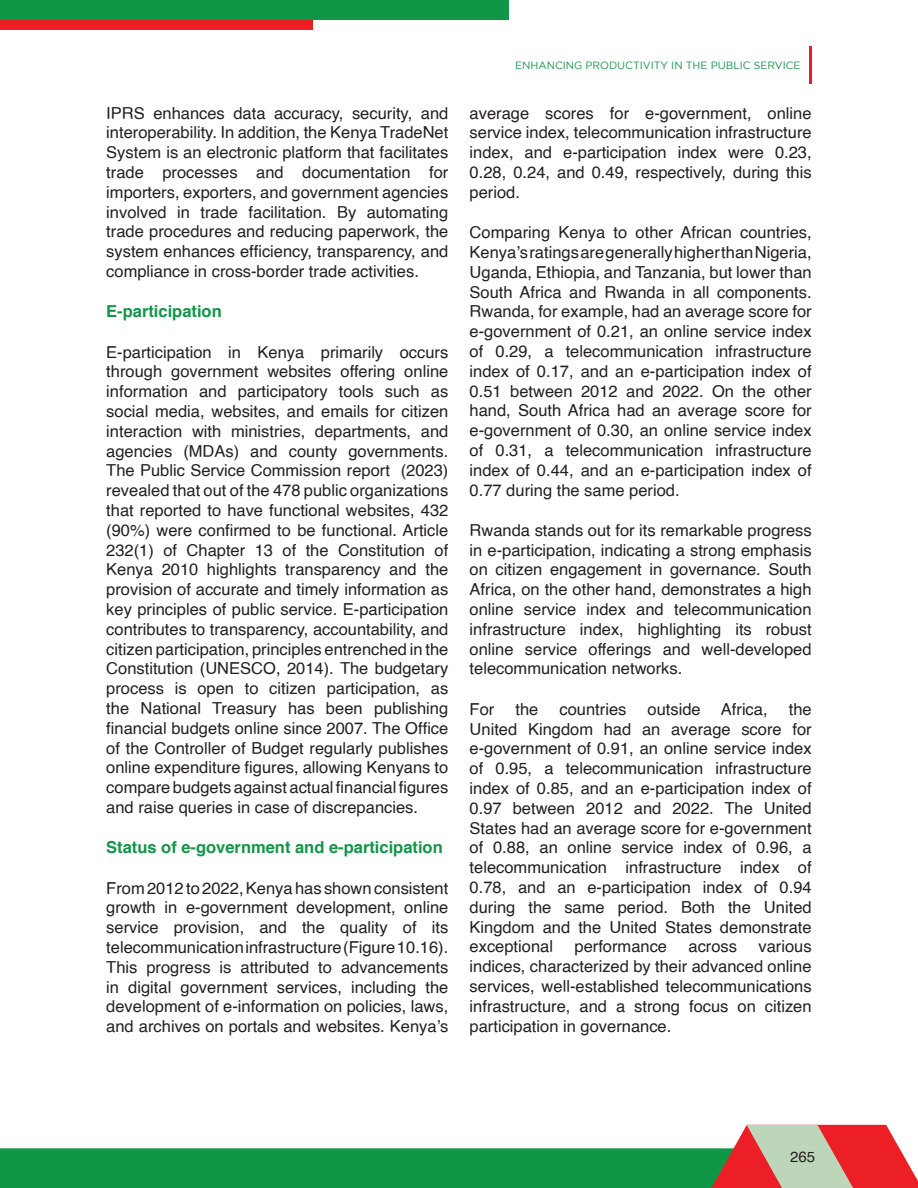
<style>
.page{position:relative;width:918px;height:1188px;background:#fff}
.page>*{position:absolute;margin:0;border:0;box-sizing:border-box;transform-origin:0 0}
.t1{font:16.5px/19.8px "Helvetica";color:#231f20;text-align:justify}
.t2{font:700 16.5px "Helvetica";color:#109647}
.t3{font:15px "Helvetica";color:#231f20}
.t4{font:10.5px "Gotham";color:#109647}
</style>
<div class="page">
<svg style="left:0;top:1125px;width:918px;height:63px"></svg>
<hr style="left:809px;top:46px;width:3px;height:38px;background:#ee1d23">
<div style="left:0;top:11px;width:313px;height:19px;background:#ee1d23"></div>
<div style="left:0;top:0;width:508px;height:19px;background:#109647"></div>
<p class="t1" style="left:106px;top:103px;width:344px">IPRS enhances data accuracy, security, and interoperability. In addition, the Kenya TradeNet System is an electronic platform that facilitates trade processes and documentation for importers, exporters, and government agencies involved in trade facilitation. By automating trade procedures and reducing paperwork, the system enhances efficiency, transparency, and compliance in cross-border trade activities.</p>
<p class="t2" style="left:106px;top:298px;width:117px">E-participation</p>
<p class="t1" style="left:106px;top:342px;width:344px">E-participation in Kenya primarily occurs through government websites offering online information and participatory tools such as social media, websites, and emails for citizen interaction with ministries, departments, and agencies (MDAs) and county governments.<br>The Public Service Commission report (2023) revealed that out of the 478 public organizations that reported to have functional websites, 432 (90%) were confirmed to be functional. Article 232(1) of Chapter 13 of the Constitution of Kenya 2010 highlights transparency and the provision of accurate and timely information as key principles of public service. E-participation contributes to transparency, accountability, and citizen participation, principles entrenched in the Constitution (UNESCO, 2014). The budgetary process is open to citizen participation, as the National Treasury has been publishing financial budgets online since 2007. The Office of the Controller of Budget regularly publishes online expenditure figures, allowing Kenyans to compare budgets against actual financial figures and raise queries in case of discrepancies.</p>
<p class="t2" style="left:106px;top:834px;width:338px">Status of e-government and e-participation</p>
<p class="t1" style="left:106px;top:878px;width:344px">From 2012 to 2022, Kenya has shown consistent growth in e-government development, online service provision, and the quality of its telecommunication infrastructure (Figure 10.16).<br>This progress is attributed to advancements in digital government services, including the development of e-information on policies, laws, and archives on portals and websites. Kenya’s</p>
<p class="t4" style="left:515px;top:59px;width:287px">ENHANCING PRODUCTIVITY IN THE PUBLIC SERVICE</p>
<p class="t1" style="left:470px;top:103px;width:344px">average scores for e-government, online service index, telecommunication infrastructure index, and e-participation index were 0.23, 0.28, 0.24, and 0.49, respectively, during this period.</p>
<p class="t1" style="left:470px;top:223px;width:344px">Comparing Kenya to other African countries, Kenya’s ratings are generally higher than Nigeria, Uganda, Ethiopia, and Tanzania, but lower than South Africa and Rwanda in all components.<br>Rwanda, for example, had an average score for e-government of 0.21, an online service index of 0.29, a telecommunication infrastructure index of 0.17, and an e-participation index of 0.51 between 2012 and 2022. On the other hand, South Africa had an average score for e-government of 0.30, an online service index of 0.31, a telecommunication infrastructure index of 0.44, and an e-participation index of 0.77 during the same period.</p>
<p class="t1" style="left:470px;top:521px;width:344px">Rwanda stands out for its remarkable progress in e-participation, indicating a strong emphasis on citizen engagement in governance. South Africa, on the other hand, demonstrates a high online service index and telecommunication infrastructure index, highlighting its robust online service offerings and well-developed telecommunication networks.</p>
<p class="t1" style="left:470px;top:700px;width:26px">For</p>
<p class="t1" style="left:515px;top:700px;width:24px">the</p>
<p class="t1" style="left:559px;top:700px;width:68px">countries</p>
<p class="t1" style="left:648px;top:700px;width:122px">outside Africa,</p>
<p class="t1" style="left:470px;top:700px;width:344px;text-indent:319px">the United Kingdom had an average score for e-government of 0.91, an online service index of 0.95, a telecommunication infrastructure index of 0.85, and an e-participation index of 0.97 between 2012 and 2022. The United States had an average score for e-government of 0.88, an online service index of 0.96, a telecommunication infrastructure index of 0.78, and an e-participation index of 0.94 during the same period. Both the United Kingdom and the United States demonstrate exceptional</p>
<p class="t1" style="left:574px;top:937px;width:94px">performance</p>
<p class="t1" style="left:689px;top:937px;width:50px">across</p>
<p class="t1" style="left:470px;top:937px;width:344px;text-indent:289px">various indices, characterized by their advanced online services, well-established telecommunications infrastructure, and a strong focus on citizen participation in governance.</p>
<p class="t3" style="left:790px;top:1145px;width:27px">265</p>
</div>
